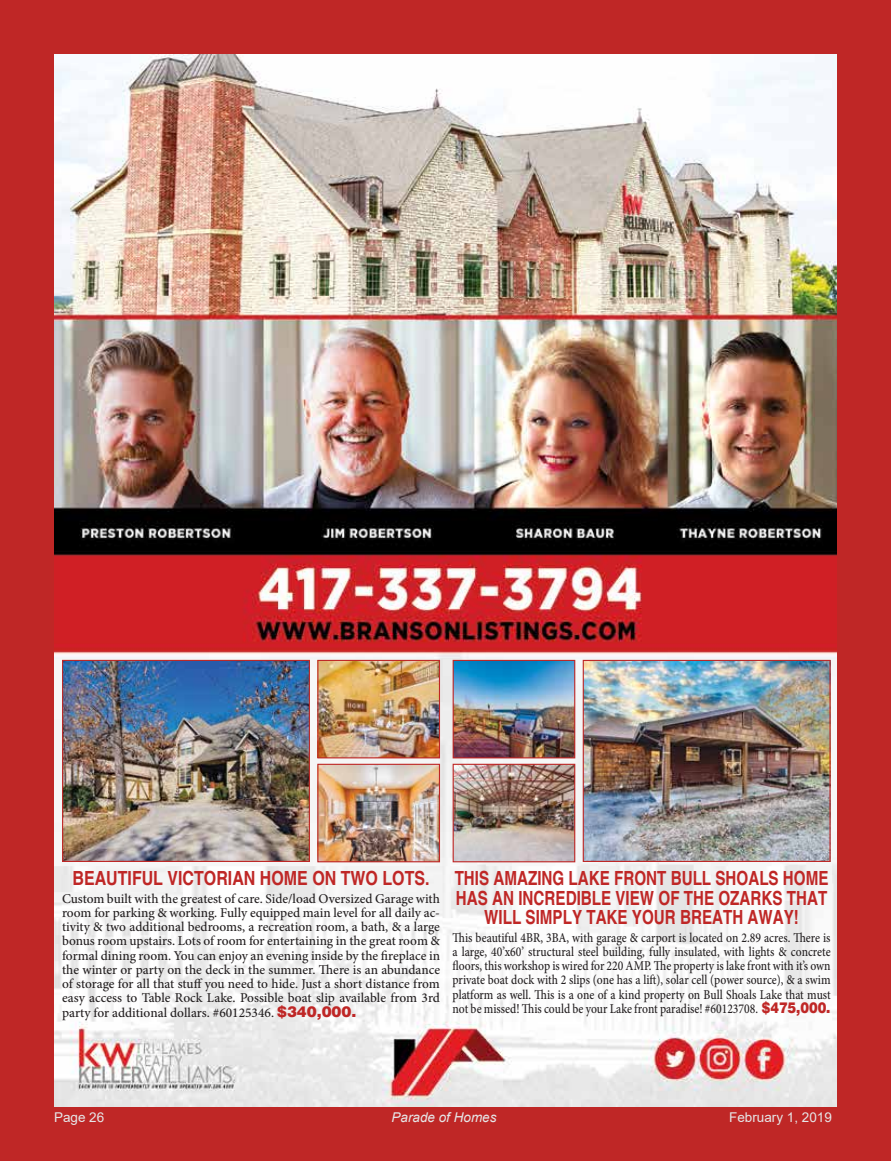
<style>
.page{position:relative;width:891px;height:1161px;background:#bf2726}
.page>*{position:absolute;margin:0;border:0;box-sizing:border-box;transform-origin:0 0}
.t1{font:700 condensed 19.5px/19.5px "Helvetica";color:#bf2726;text-align:center;scale:.95 1}
.t2{font:700 condensed 19.5px "Helvetica";color:#bf2726}
.t3{font:500 13.5px/14.2px "Minion Pro";color:#231f20;text-align:justify}
.t4{font:500 13.5px/14.2px "Minion Pro";color:#231f20;text-align:justify;scale:.86 1}
.t5{font:13.5px "Arial";color:#e6e7e8}
.t6{font:italic 13.5px "Arial";color:#e6e7e8}
.s1{font-family:"Helvetica";font-weight:900;font-size:15px;color:#bf2726}
</style>
<div class="page">
<img style="left:54px;top:54px;width:783px;height:1053px">
<img style="left:64px;top:662px;width:244px;height:198px">
<div style="left:62px;top:660px;width:248px;height:202px;border:1px solid #bf2726"></div>
<img style="left:319px;top:662px;width:119px;height:94px">
<div style="left:317px;top:660px;width:123px;height:98px;border:1px solid #bf2726"></div>
<img style="left:319px;top:766px;width:119px;height:94px">
<div style="left:317px;top:764px;width:123px;height:98px;border:1px solid #bf2726"></div>
<img style="left:585px;top:662px;width:244px;height:198px">
<div style="left:583px;top:660px;width:248px;height:202px;border:1px solid #bf2726"></div>
<img style="left:455px;top:662px;width:118px;height:94px">
<div style="left:453px;top:660px;width:122px;height:98px;border:1px solid #bf2726"></div>
<img style="left:455px;top:766px;width:118px;height:94px">
<div style="left:453px;top:764px;width:122px;height:98px;border:1px solid #bf2726"></div>
<h1 class="t2" style="left:73px;top:865px;width:359px">BEAUTIFUL VICTORIAN HOME ON TWO LOTS.</h1>
<p class="t3" style="left:62px;top:891px;width:380px">Custom built with the greatest of care. Side/load Oversized Garage with room for parking &amp; working. Fully equipped main level for all daily ac&shy;tivity &amp; two additional bedrooms, a recreation room, a bath, &amp; a large bonus room upstairs. Lots of room for entertaining in the great room &amp; formal dining room. You can enjoy an evening inside by the fireplace in the winter or party on the deck in the summer. There is an abundance of storage for all that stuff you need to hide. Just a short distance from easy access to Table Rock Lake. Possible boat slip available from 3rd party for additional dollars. #60125346. <span class="s1">$340,000.</span></p>
<h1 class="t1" style="left:455px;top:868px;width:395px">THIS AMAZING LAKE FRONT BULL SH OALS HOME<br>HAS AN INCREDIBLE VIEW OF THE OZARKS THAT<br>WILL SIMPLY TAKE YOUR BREATH AWAY!</h1>
<p class="t4" style="left:453px;top:930px;width:441px">This beautiful 4BR, 3BA, with garage &amp; carport is located on 2.89 acres. There is a large, 40’x60’ structural steel building, fully insulated, with lights &amp; concrete floors, this workshop is wired for 220 AMP. The property is lake front with it’s own private boat dock with 2 slips (one has a lift), solar cell (power source), &amp; a swim platform as well. This is a one of a kind property on Bull Shoals Lake that must not be missed! This could be your Lake front paradise! #60123708. <span class="s1">$475,000.</span></p>
<p class="t5" style="left:54px;top:1108px;width:52px">Page 26</p>
<p class="t6" style="left:392px;top:1109px;width:107px">Parade of Homes</p>
<p class="t5" style="left:729px;top:1108px;width:104px">February 1, 2019</p>
</div>
